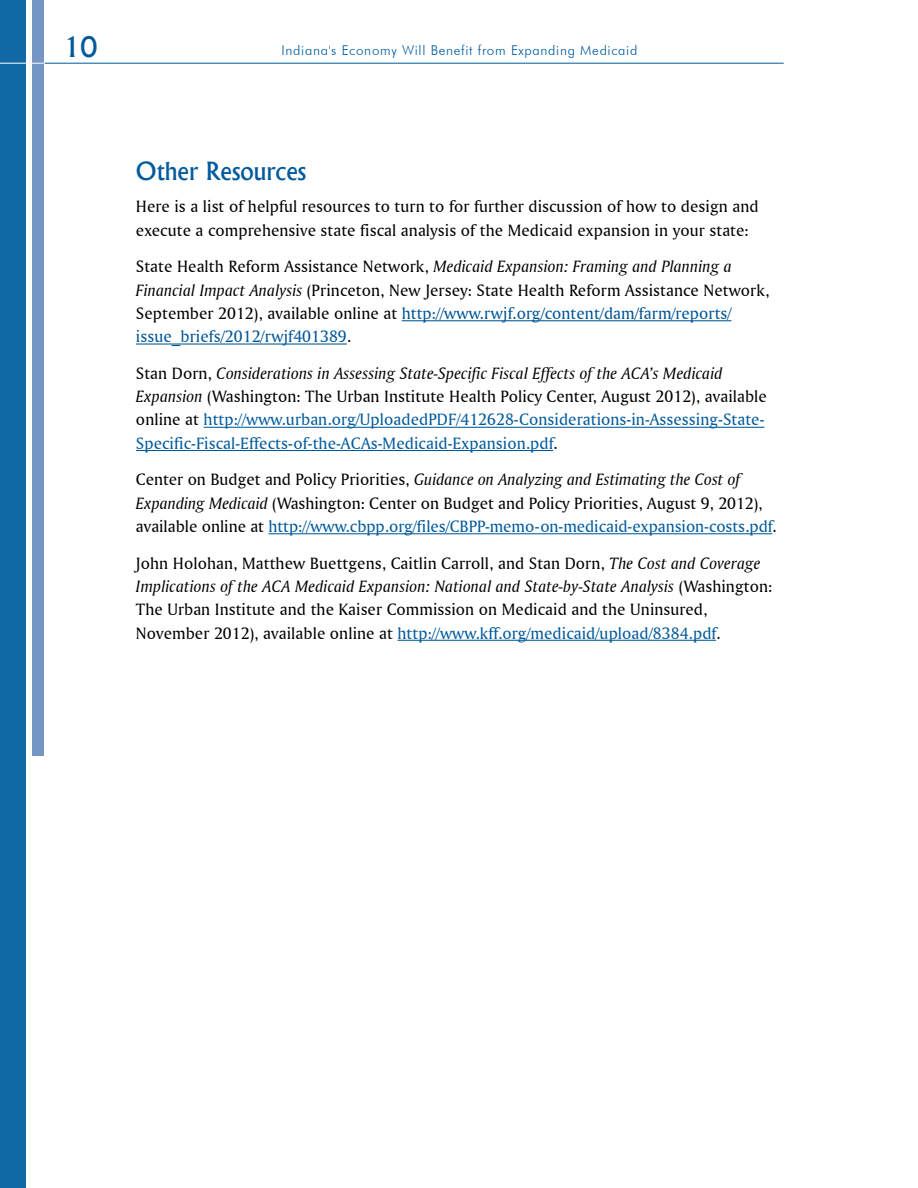
<style>
.page{position:relative;width:918px;height:1188px;background:#fff}
.page>*{position:absolute;margin:0;border:0;box-sizing:border-box;transform-origin:0 0}
.t1{font:500 27px "Albertus";color:#005a9c}
.t2{font:500 24px "Albertus";color:#005a9c}
.t3{font:17.25px/23.2px "Amerigo BT Roman A";letter-spacing:.005em;color:#000}
.t4{font:17.25px "Amerigo BT Italic A";letter-spacing:.005em;color:#000}
.t5{font:17.25px/23.2px "Amerigo BT Roman A";letter-spacing:.005em;color:#005a9c}
.t6{font:300 13.5px "Futura BT";letter-spacing:.05em;color:#005a9c}
.s1{font-family:"Amerigo BT Roman A"}
.s2{font-family:"Amerigo BT Italic A"}
.s3{color:#005596}
.s4{font-family:"Amerigo BT Italic A";color:#000}
.s5{color:#000}
.s6{color:#005a9c}
</style>
<div class="page">
<div style="left:0;top:0;width:26px;height:1188px;background:#1169a7"></div>
<div style="left:32px;top:0;width:12px;height:756px;background:#7596c5"></div>
<hr style="left:44px;top:63px;width:740px;height:1px;background:#005a9c">
<hr style="left:0;top:63px;width:44px;height:1px;background:#fff">
<hr style="left:402px;top:320px;width:329px;height:1px;background:#005596">
<hr style="left:136px;top:343px;width:211px;height:2px;background:#005596">
<hr style="left:204px;top:427px;width:560px;height:1px;background:#005a9c">
<hr style="left:136px;top:450px;width:417px;height:1px;background:#005a9c">
<hr style="left:269px;top:533px;width:503px;height:1px;background:#005a9c">
<hr style="left:398px;top:640px;width:318px;height:1px;background:#005a9c">
<h1 class="t1" style="left:64px;top:30px;width:35px">10</h1>
<p class="t6" style="left:282px;top:42px;width:357px">Indiana's Economy Will Benefit from Expanding Medicaid</p>
<h2 class="t2" style="left:136px;top:157px;width:172px">Other Resources</h2>
<p class="t3" style="left:136px;top:195px;width:624px">Here is a list of helpful resources to turn to for further discussion of how to design and execute a comprehensive state fiscal analysis of the Medicaid expansion in your state:</p>
<p class="t4" style="left:136px;top:256px;width:597px"><span class="s1">State Health Reform Assistance Network,</span> Medicaid Expansion: Framing and Planning a</p>
<p class="t3" style="left:136px;top:278px;width:635px"><span class="s2">Financial Impact Analysis</span> (Princeton, New Jersey: State Health Reform Assistance Network,<br>September 2012), available online at <span class="s3">http://www.rwjf.org/content/dam/farm/reports/ issue_briefs/2012/rwjf401389</span>.</p>
<p class="t4" style="left:136px;top:363px;width:588px"><span class="s1">Stan Dorn,</span> Considerations in Assessing State-Specific Fiscal Effects of the ACA’s Medicaid</p>
<p class="t5" style="left:136px;top:385px;width:632px"><span class="s4">Expansion</span> <span class="s5">(Washington: The Urban Institute Health Policy Center, August 2012), available online at</span> http://www.urban.org/UploadedPDF/412628-Considerations-in-Assessing-State-<br>Specific-Fiscal-Effects-of-the-ACAs-Medicaid-Expansion.pdf<span class="s5">.</span></p>
<p class="t4" style="left:136px;top:469px;width:606px"><span class="s1">Center on Budget and Policy Priorities,</span> Guidance on Analyzing and Estimating the Cost of</p>
<p class="t3" style="left:136px;top:491px;width:642px"><span class="s2">Expanding Medicaid</span> (Washington: Center on Budget and Policy Priorities, August 9, 2012), available online at <span class="s6">http://www.cbpp.org/files/CBPP-memo-on-medicaid-expansion-costs.pdf</span>.</p>
<p class="t3" style="left:136px;top:551px;width:626px">John Holohan, Matthew Buettgens, Caitlin Carroll, and Stan Dorn, <span class="s2">The Cost and Coverage</span></p>
<p class="t4" style="left:136px;top:576px;width:638px">Implications of the ACA Medicaid Expansion: National and State-by-State Analysis <span class="s1">(Washington:</span></p>
<p class="t3" style="left:136px;top:598px;width:586px">The Urban Institute and the Kaiser Commission on Medicaid and the Uninsured,<br>November 2012), available online at <span class="s6">http://www.kff.org/medicaid/upload/8384.pdf</span>.</p>
</div>
